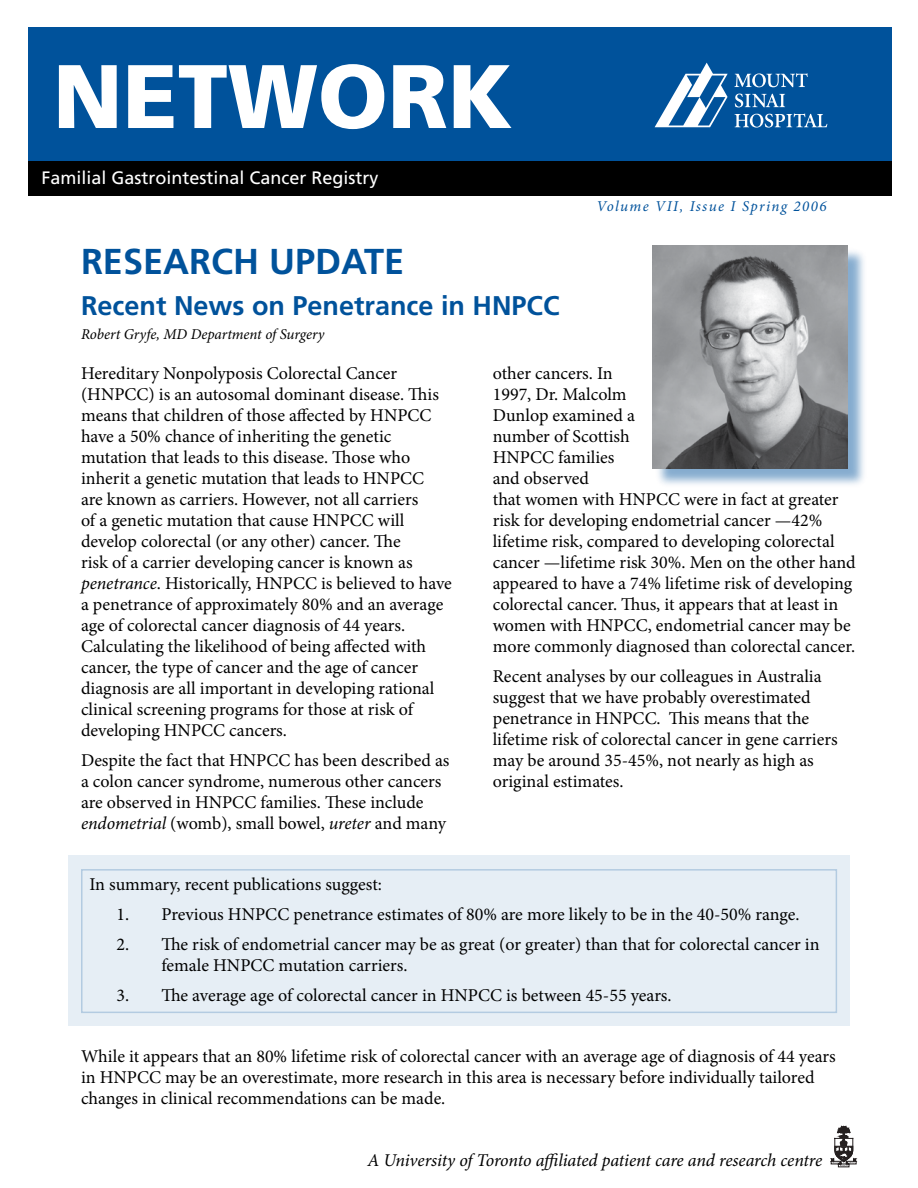
<style>
.page{position:relative;width:918px;height:1188px;background:#fff}
.page>*{position:absolute;margin:0;border:0;box-sizing:border-box;transform-origin:0 0}
.t1{font:900 90px "Frutiger";color:#fff}
.t2{font:700 36px "Frutiger";color:#00529b}
.t3{font:700 27px "Frutiger";color:#00529b}
.t4{font:18px/21px "Minion Pro";color:#000}
.t5{font:italic 18px "Minion Pro";letter-spacing:-.01em;color:#000}
.t6{font:18px "Frutiger";color:#fff}
.t7{font:italic 15px "Minion Pro";letter-spacing:-.005em;color:#000}
.t8{font:italic 15px "Minion Pro";letter-spacing:.09em;color:#00529b}
.s1{font-style:italic}
</style>
<div class="page">
<div style="left:28px;top:27px;width:864px;height:134px;background:#00529b"></div>
<svg style="left:734px;top:73px;width:74px;height:14px"></svg>
<svg style="left:735px;top:113px;width:92px;height:15px"></svg>
<svg style="left:655px;top:63px;width:73px;height:64px"></svg>
<svg style="left:735px;top:94px;width:50px;height:13px"></svg>
<div style="left:28px;top:161px;width:864px;height:34px;background:#000"></div>
<svg style="left:831px;top:1126px;width:25px;height:41px"></svg>
<div style="left:68px;top:855px;width:782px;height:171px;background:#e6eef5"></div>
<div style="left:81px;top:869px;width:756px;height:144px;border:2px solid #b3cbe1"></div>
<div style="left:653px;top:247px;width:215px;height:242px;background:#00529b;opacity:.48"></div>
<img style="left:653px;top:246px;width:195px;height:222px">
<h1 class="t1" style="left:53px;top:42px;width:462px">NETWORK</h1>
<p class="t6" style="left:41px;top:167px;width:339px">Familial Gastrointestinal Cancer Registry</p>
<p class="t8" style="left:597px;top:196px;width:232px">Volume VII, Issue I Spring 2006</p>
<h2 class="t2" style="left:81px;top:240px;width:325px">RESEARCH UPDATE</h2>
<h3 class="t3" style="left:81px;top:290px;width:480px">Recent News on Penetrance in HNPCC</h3>
<p class="t7" style="left:81px;top:324px;width:245px">Robert Gryfe, MD Department of Surgery</p>
<p class="t4" style="left:81px;top:362px;width:372px">Hereditary Nonpolyposis Colorectal Cancer (HNPCC) is an autosomal dominant disease. This means that children of those affected by HNPCC have a 50% chance of inheriting the genetic mutation that leads to this disease. Those who inherit a genetic mutation that leads to HNPCC<br>are known as carriers. However, not all carriers<br>of a genetic mutation that cause HNPCC will develop colorectal (or any other) cancer. The<br>risk of a carrier developing cancer is known as <span class="s1">penetrance</span>. Historically, HNPCC is believed to have a penetrance of approximately 80% and an average age of colorectal cancer diagnosis of 44 years.<br>Calculating the likelihood of being affected with cancer, the type of cancer and the age of cancer diagnosis are all important in developing rational clinical screening programs for those at risk of developing HNPCC cancers.</p>
<p class="t4" style="left:81px;top:749px;width:370px">Despite the fact that HNPCC has been described as a colon cancer syndrome, numerous other cancers are observed in HNPCC families. These include <span class="s1">endometrial</span> (womb), small bowel, <span class="s1">ureter</span> and many</p>
<p class="t4" style="left:493px;top:362px;width:365px">other cancers. In<br>1997, Dr. Malcolm<br>Dunlop examined a<br>number of Scottish<br>HNPCC families<br>and observed<br>that women with HNPCC were in fact at greater risk for developing endometrial cancer —42% lifetime risk, compared to developing colorectal cancer —lifetime risk 30%. Men on the other hand appeared to have a 74% lifetime risk of developing colorectal cancer. Thus, it appears that at least in women with HNPCC, endometrial cancer may be more commonly diagnosed than colorectal cancer.</p>
<p class="t4" style="left:493px;top:665px;width:346px">Recent analyses by our colleagues in Australia suggest that we have probably overestimated penetrance in HNPCC. This means that the lifetime risk of colorectal cancer in gene carriers may be around 35-45%, not nearly as high as original estimates.</p>
<p class="t4" style="left:89px;top:874px;width:294px">In summary, recent publications suggest:</p>
<p class="t4" style="left:116px;top:904px;width:685px">1. Previous HNPCC penetrance estimates of 80% are more likely to be in the 40-50% range.</p>
<p class="t4" style="left:161px;top:934px;width:660px;text-indent:-45px">2. The risk of endometrial cancer may be as great (or greater) than that for colorectal cancer in female HNPCC mutation carriers.</p>
<p class="t4" style="left:116px;top:985px;width:557px">3. The average age of colorectal cancer in HNPCC is between 45-55 years.</p>
<p class="t4" style="left:81px;top:1045px;width:756px">While it appears that an 80% lifetime risk of colorectal cancer with an average age of diagnosis of 44 years in HNPCC may be an overestimate, more research in this area is necessary before individually tailored changes in clinical recommendations can be made.</p>
<p class="t5" style="left:368px;top:1148px;width:456px">A University of Toronto affiliated patient care and research centre</p>
</div>
